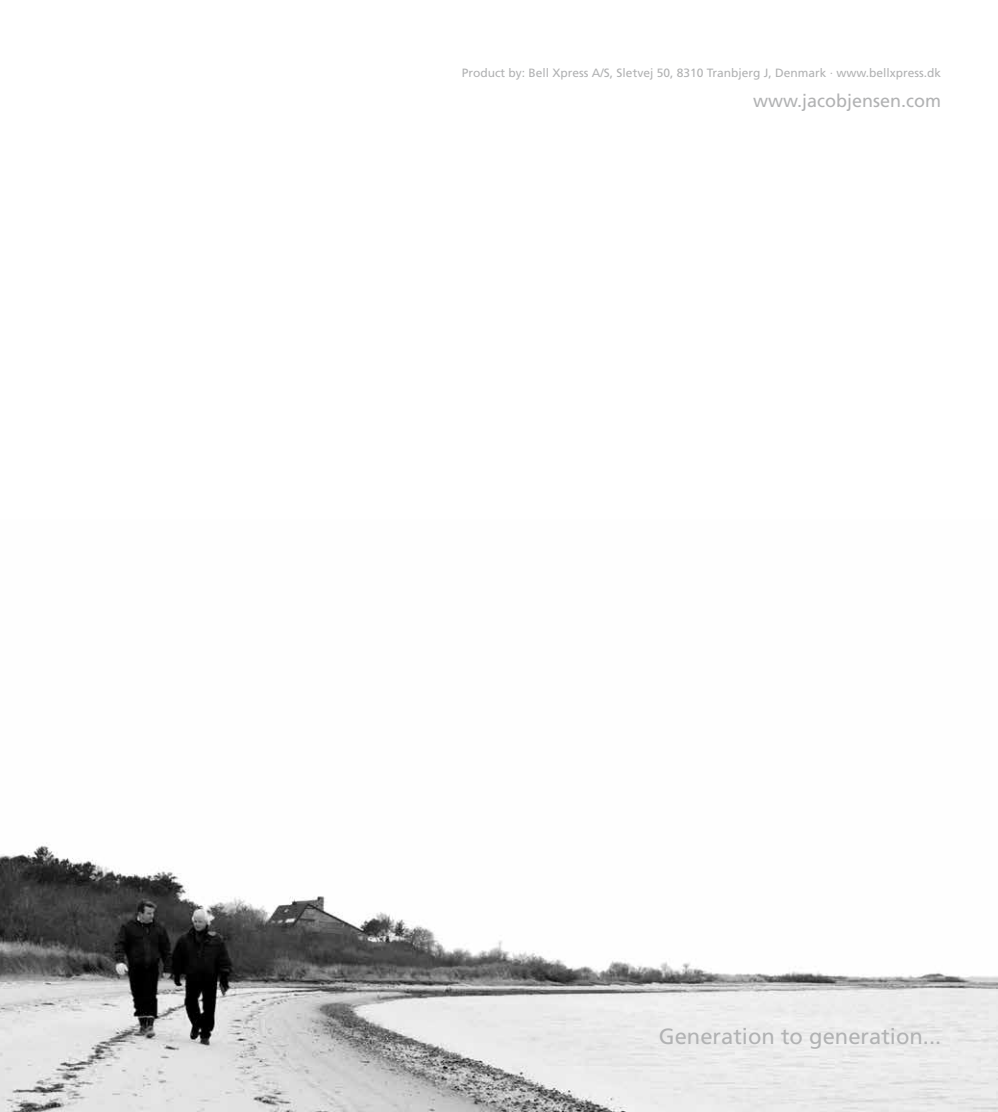
<style>
.page{position:relative;width:998px;height:1112px;background:#fff}
.page>*{position:absolute;margin:0;border:0;box-sizing:border-box;transform-origin:0 0}
.t1{font:22px "Frutiger";color:#b1b2b3}
.t2{font:18px "Frutiger";color:#b1b2b3}
.t3{font:12px "Frutiger";color:#b1b2b3}
</style>
<div class="page">
<img style="left:0;top:842px;width:998px;height:269px">
<p class="t3" style="left:462px;top:66px;width:481px">Product by: Bell Xpress A/S, Sletvej 50, 8310 Tranbjerg J, Denmark · www.bellxpress.dk</p>
<h2 class="t2" style="left:753px;top:91px;width:190px">www.jacobjensen.com</h2>
<h1 class="t1" style="left:659px;top:1023px;width:284px">Generation to generation...</h1>
</div>
